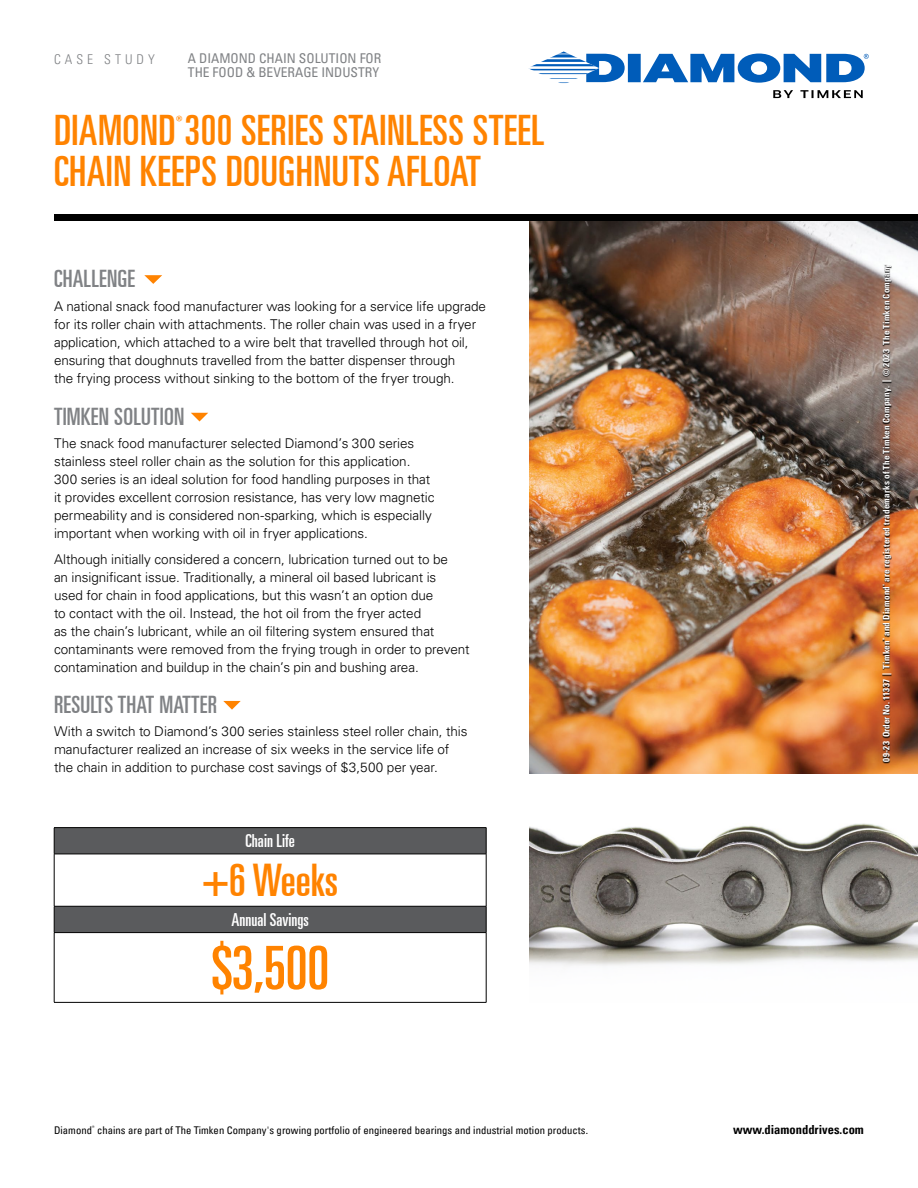
<style>
.page{position:relative;width:918px;height:1188px;background:#fff}
.page>*{position:absolute;margin:0;border:0;box-sizing:border-box;transform-origin:0 0}
.t1{font:60px "Univers LT Pro Ult Cond";color:#ff8300}
.t2{font:45px "Univers LT Pro Ult Cond";color:#ff8300}
.t3{font:42px "Univers LT Pro Ult Cond";letter-spacing:.01em;color:#ff8300}
.t4{font:24px "Univers LT Pro Ult Cond";letter-spacing:.01em;color:#808285}
.t5{font:18px "Univers LT Pro Ult Cond";color:#fff}
.t6{font:15.75px "Univers LT Pro Ult Cond";color:#ff8300}
.t7{font:300 13.5px/18px "Univers LT Pro 45";letter-spacing:-.005em;color:#000}
.t8{font:condensed 13.5px/13.5px "Univers LT Pro";color:#808285}
.t9{font:300 condensed 13.5px "Univers LT Pro";letter-spacing:.3em;color:#808285}
.t10{font:700 condensed 12.45px "Univers LT Pro";color:#000}
.t11{font:condensed 10.65px "Univers LT Pro";letter-spacing:.005em;color:#000}
.t12{font:700 condensed 9px "Univers LT Pro";letter-spacing:.03em;color:#fff}
</style>
<div class="page">
<svg style="left:528px;top:51px;width:341px;height:47px"></svg>
<img style="left:529px;top:220px;width:389px;height:553px">
<img style="left:529px;top:823px;width:389px;height:143px">
<svg style="left:191px;top:413px;width:17px;height:8px"></svg>
<svg style="left:144px;top:275px;width:18px;height:9px"></svg>
<svg style="left:223px;top:701px;width:18px;height:9px"></svg>
<div style="left:54px;top:214px;width:864px;height:6px;background:#000"></div>
<img style="left:882px;top:264px;width:10px;height:499px">
<svg style="left:55px;top:828px;width:431px;height:104px;fill:#5a5b5d"></svg>
<hr style="left:54px;top:854px;width:1px;height:52px;background:#000">
<hr style="left:486px;top:854px;width:1px;height:52px;background:#000">
<hr style="left:54px;top:906px;width:432px;height:1px;background:#000">
<svg style="left:54px;top:906px;width:1px;height:26px"></svg>
<svg style="left:486px;top:906px;width:1px;height:26px"></svg>
<hr style="left:54px;top:932px;width:432px;height:1px;background:#000">
<hr style="left:54px;top:933px;width:1px;height:69px;background:#000">
<hr style="left:486px;top:933px;width:1px;height:69px;background:#000">
<hr style="left:54px;top:1002px;width:432px;height:1px;background:#000">
<hr style="left:54px;top:827px;width:432px;height:1px;background:#000">
<svg style="left:54px;top:828px;width:1px;height:26px"></svg>
<svg style="left:486px;top:828px;width:1px;height:26px"></svg>
<hr style="left:54px;top:854px;width:432px;height:1px;background:#000">
<p class="t9" style="left:54px;top:50px;width:102px">CASE STUDY</p>
<p class="t8" style="left:188px;top:51px;width:195px">A DIAMOND CHAIN SOLUTION FOR<br>THE FOOD &amp; BEVERAGE INDUSTRY</p>
<h3 class="t3" style="left:54px;top:101px;width:492px">DIAMOND 300 SERIES STAINLESS STEEL</h3>
<p class="t6" style="left:176px;top:111px;width:8px">®</p>
<h3 class="t3" style="left:54px;top:142px;width:428px">CHAIN KEEPS DOUGHNUTS AFLOAT</h3>
<h3 class="t4" style="left:54px;top:262px;width:83px">CHALLENGE</h3>
<p class="t7" style="left:54px;top:296px;width:434px">A national snack food manufacturer was looking for a service life upgrade for its roller chain with attachments. The roller chain was used in a fryer application, which attached to a wire belt that travelled through hot oil, ensuring that doughnuts travelled from the batter dispenser through<br>the frying process without sinking to the bottom of the fryer trough.</p>
<h3 class="t4" style="left:54px;top:400px;width:132px">TIMKEN SOLUTION</h3>
<p class="t7" style="left:54px;top:434px;width:382px">The snack food manufacturer selected Diamond’s 300 series stainless steel roller chain as the solution for this application.<br>300 series is an ideal solution for food handling purposes in that it provides excellent corrosion resistance, has very low magnetic permeability and is considered non-sparking, which is especially important when working with oil in fryer applications.</p>
<p class="t7" style="left:54px;top:550px;width:417px">Although initially considered a concern, lubrication turned out to be<br>an insignificant issue. Traditionally, a mineral oil based lubricant is<br>used for chain in food applications, but this wasn’t an option due<br>to contact with the oil. Instead, the hot oil from the fryer acted<br>as the chain’s lubricant, while an oil filtering system ensured that contaminants were removed from the frying trough in order to prevent contamination and buildup in the chain’s pin and bushing area.</p>
<h3 class="t4" style="left:54px;top:688px;width:165px">RESULTS THAT MATTER</h3>
<p class="t7" style="left:54px;top:722px;width:415px">With a switch to Diamond’s 300 series stainless steel roller chain, this manufacturer realized an increase of six weeks in the service life of the chain in addition to purchase cost savings of $3,500 per year.</p>
<h3 class="t5" style="left:246px;top:828px;width:51px">Chain Life</h3>
<h2 class="t2" style="left:202px;top:849px;width:138px">+6 Weeks</h2>
<h3 class="t5" style="left:232px;top:907px;width:79px">Annual Savings</h3>
<h1 class="t1" style="left:211px;top:927px;width:120px">$3,500</h1>
<p class="t12" style="left:881px;top:762px;width:500px;rotate:-90deg">09-23 Order No. 11337 | Timken<sup>®</sup> and Diamond<sup>®</sup> are registered trademarks of The Timken Company. | © 2023 The Timken Company</p>
<p class="t11" style="left:54px;top:1123px;width:536px">Diamond<sup>®</sup> chains are part of The Timken Company's growing portfolio of engineered bearings and industrial motion products.</p>
<p class="t10" style="left:733px;top:1122px;width:132px">www.diamonddrives.com</p>
</div>
